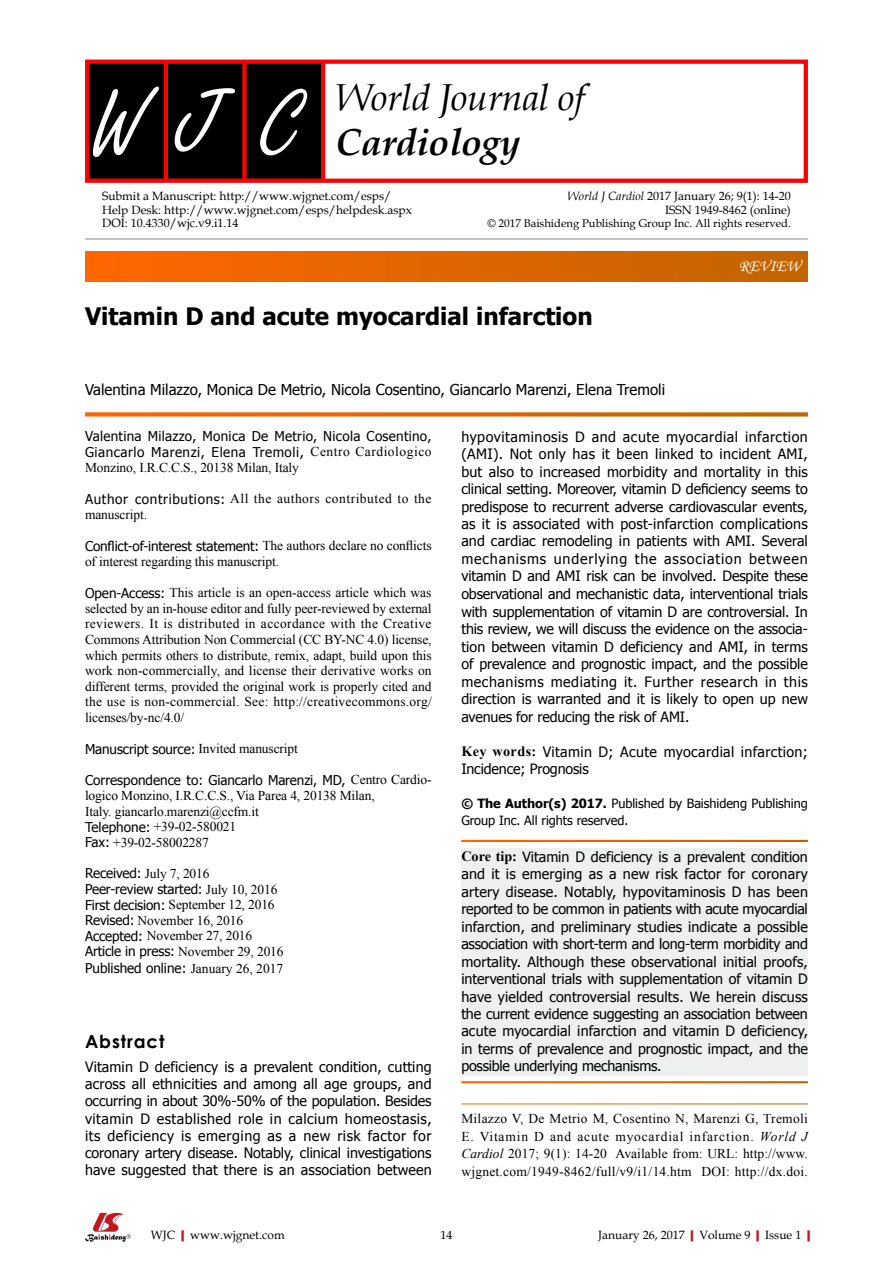
<style>
.page{position:relative;width:893px;height:1263px;background:#fff}
.page>*{position:absolute;margin:0;border:0;box-sizing:border-box;transform-origin:0 0}
.t1{font:97.5px "Freestyle Script";color:#fff}
.t2{font:italic 37.5px "Book Antiqua";letter-spacing:-.01em;color:#000}
.t3{font:italic 700 37.5px "Book Antiqua";letter-spacing:-.01em;color:#000}
.t4{font:700 24px "Tahoma";color:#000}
.t5{font:700 18px "Century Gothic";letter-spacing:.05em;color:#000}
.t6{font:16.5px "Monotype Corsiva";color:#fff}
.t7{font:15px "Tahoma";color:#000}
.t8{font:14.25px/17.5px "Tahoma";letter-spacing:-.005em;color:#000;text-align:justify}
.t9{font:14.25px/17.4px "Tahoma";letter-spacing:.025em;color:#000}
.t10{font:13.5px/15.6px "Times New Roman";letter-spacing:-.01em;color:#000}
.t11{font:13.5px/15.6px "Tahoma";letter-spacing:.02em;color:#000;text-align:justify}
.t12{font:13.5px/15.6px "Times New Roman";letter-spacing:.04em;color:#000}
.t13{font:13.5px "Tahoma";letter-spacing:-.01em;color:#000}
.t14{font:12.75px/17.5px "Tahoma";letter-spacing:-.005em;color:#000}
.t15{font:12px/13.5px "Book Antiqua";color:#000}
.t16{font:11.25px "Book Antiqua";color:#000}
.s1{font-style:italic}
.s2{font-family:"Times New Roman"}
.s3{font-family:"Tahoma"}
.s4{font-family:"Times New Roman";font-weight:700}
.s5{font-weight:700}
.s6{font-weight:700;color:#c01920}
</style>
<div class="page">
<div style="left:461px;top:848px;width:347px;height:228px;background:#eeefef"></div>
<div style="left:85px;top:252px;width:723px;height:29px;background:linear-gradient(to right,#f60,#c16500)"></div>
<hr style="left:85px;top:239px;width:723px;height:1px;background:#898989">
<svg style="left:85px;top:412px;width:723px;height:5px;background:#e47c26"></svg>
<svg style="left:85px;top:1213px;width:46px;height:29px"></svg>
<div style="left:87px;top:61px;width:236px;height:121px;background:#000"></div>
<hr style="left:164px;top:61px;width:4px;height:121px;background:#f00">
<div style="left:242px;top:61px;width:5px;height:121px;background:#f00"></div>
<hr style="left:321px;top:61px;width:4px;height:121px;background:#f00">
<div style="left:85px;top:60px;width:723px;height:123px;border:4px solid #f00"></div>
<p class="t1" style="left:91px;top:71px;width:212px">WJC</p>
<p class="t2" style="left:336px;top:71px;width:250px">World Journal of</p>
<p class="t3" style="left:336px;top:116px;width:186px">Cardiology</p>
<p class="t15" style="left:102px;top:189px;width:311px">Submit a Manuscript: http://www.wjgnet.com/esps/<br>Help Desk: http://www.wjgnet.com/esps/helpdesk.aspx<br>DOI: 10.4330/wjc.v9.i1.14</p>
<p class="t15" style="left:568px;top:189px;width:225px;text-align:right"><span class="s1">World J Cardiol</span> 2017 January 26; 9(1): 14-20<br>ISSN 1949-8462 (online)</p>
<p class="t16" style="left:487px;top:215px;width:305px">© 2017 Baishideng Publishing Group Inc. All rights reserved.</p>
<p class="t6" style="left:739px;top:256px;width:63px">REVIEW</p>
<p class="t4" style="left:85px;top:299px;width:509px">Vitamin D and acute myocardial infarction</p>
<p class="t7" style="left:85px;top:380px;width:582px">Valentina Milazzo, Monica De Metrio, Nicola Cosentino, Giancarlo Marenzi, Elena Tremoli</p>
<p class="t11" style="left:85px;top:428px;width:348px">Valentina Milazzo, Monica De Metrio, Nicola Cosentino, Giancarlo Marenzi, Elena Tremoli, <span class="s2">Centro Cardiologico Monzino, I.R.C.C.S., 20138 Milan, Italy</span></p>
<p class="t12" style="left:85px;top:491px;width:348px"><span class="s3">Author contributions:</span> All the authors contributed to the manuscript.</p>
<p class="t10" style="left:85px;top:538px;width:348px;line-height:15.1px"><span class="s3">Conflict-of-interest statement:</span> The authors declare no conflicts of interest regarding this manuscript.</p>
<p class="t10" style="left:85px;top:585px;width:348px;text-align:justify"><span class="s3">Open-Access:</span> This article is an open-access article which was selected by an in-house editor and fully peer-reviewed by external reviewers. It is distributed in accordance with the Creative Commons Attribution Non Commercial (CC BY-NC 4.0) license, which permits others to distribute, remix, adapt, build upon this work non-commercially, and license their derivative works on different terms, provided the original work is properly cited and the use is non-commercial. See: http://creativecommons.org/ licenses/by-nc/4.0/</p>
<p class="t13" style="left:85px;top:740px;width:214px">Manuscript source: <span class="s2">Invited manuscript</span></p>
<p class="t10" style="left:85px;top:772px;width:347px"><span class="s3">Correspondence to: Giancarlo Marenzi, MD,</span> Centro Cardio&shy;logico Monzino, I.R.C.C.S., Via Parea 4, 20138 Milan,<br>Italy. giancarlo.marenzi@ccfm.it<br><span class="s3">Telephone:</span> +39-02-580021<br><span class="s3">Fax:</span> +39-02-58002287</p>
<p class="t10" style="left:85px;top:865px;width:200px"><span class="s3">Received:</span> July 7, 2016<br><span class="s3">Peer-review started:</span> July 10, 2016<br><span class="s3">First decision:</span> September 12, 2016<br><span class="s3">Revised:</span> November 16, 2016<br><span class="s3">Accepted:</span> November 27, 2016<br><span class="s3">Article in press:</span> November 29, 2016<br><span class="s3">Published online:</span> January 26, 2017</p>
<p class="t8" style="left:461px;top:427px;width:348px">hypovitaminosis D and acute myocardial infarction (AMI). Not only has it been linked to incident AMI, but also to increased morbidity and mortality in this clinical setting. Moreover, vitamin D deficiency seems to predispose to recurrent adverse cardiovascular events, as it is associated with post-infarction complications and cardiac remodeling in patients with AMI. Several mechanisms underlying the association between vitamin D and AMI risk can be involved. Despite these observational and mechanistic data, interventional trials with supplementation of vitamin D are controversial. In this review, we will discuss the evidence on the associa&shy;tion between vitamin D deficiency and AMI, in terms of prevalence and prognostic impact, and the possible mechanisms mediating it. Further research in this direction is warranted and it is likely to open up new avenues for reducing the risk of AMI.</p>
<p class="t9" style="left:461px;top:742px;width:348px"><span class="s4">Key words:</span> Vitamin D; Acute myocardial infarction;<br>Incidence; Prognosis</p>
<p class="t14" style="left:461px;top:794px;width:348px"><span class="s5">© The Author(s) 2017.</span> Published by Baishideng Publishing<br>Group Inc. All rights reserved.</p>
<p class="t8" style="left:461px;top:847px;width:348px"><span class="s4">Core tip:</span> Vitamin D deficiency is a prevalent condition and it is emerging as a new risk factor for coronary artery disease. Notably, hypovitaminosis D has been reported to be common in patients with acute myocardial infarction, and preliminary studies indicate a possible association with short-term and long-term morbidity and mortality. Although these observational initial proofs, interventional trials with supplementation of vitamin D have yielded controversial results. We herein discuss the current evidence suggesting an association between acute myocardial infarction and vitamin D deficiency, in terms of prevalence and prognostic impact, and the possible underlying mechanisms.</p>
<p class="t10" style="left:461px;top:1109px;width:348px;line-height:17.5px;text-align:justify">Milazzo V, De Metrio M, Cosentino N, Marenzi G, Tremoli E. Vitamin D and acute myocardial infarction. <span class="s1">World J Cardiol</span> 2017; 9(1): 14-20 Available from: URL: http://www. wjgnet.com/1949-8462/full/v9/i1/14.htm DOI: http://dx.doi.</p>
<p class="t5" style="left:85px;top:1028px;width:81px">Abstract</p>
<p class="t8" style="left:85px;top:1057px;width:348px">Vitamin D deficiency is a prevalent condition, cutting across all ethnicities and among all age groups, and occurring in about 30%-50% of the population. Besides vitamin D established role in calcium homeostasis, its deficiency is emerging as a new risk factor for coronary artery disease. Notably, clinical investigations have suggested that there is an association between</p>
<p class="t15" style="left:151px;top:1227px;width:135px">WJC<span class="s6">|</span>www.wjgnet.com</p>
<p class="t15" style="left:440px;top:1227px;width:13px">14</p>
<p class="t15" style="left:598px;top:1227px;width:219px">January 26, 2017<span class="s6">|</span>Volume 9<span class="s6">|</span>Issue 1<span class="s6">|</span></p>
</div>
